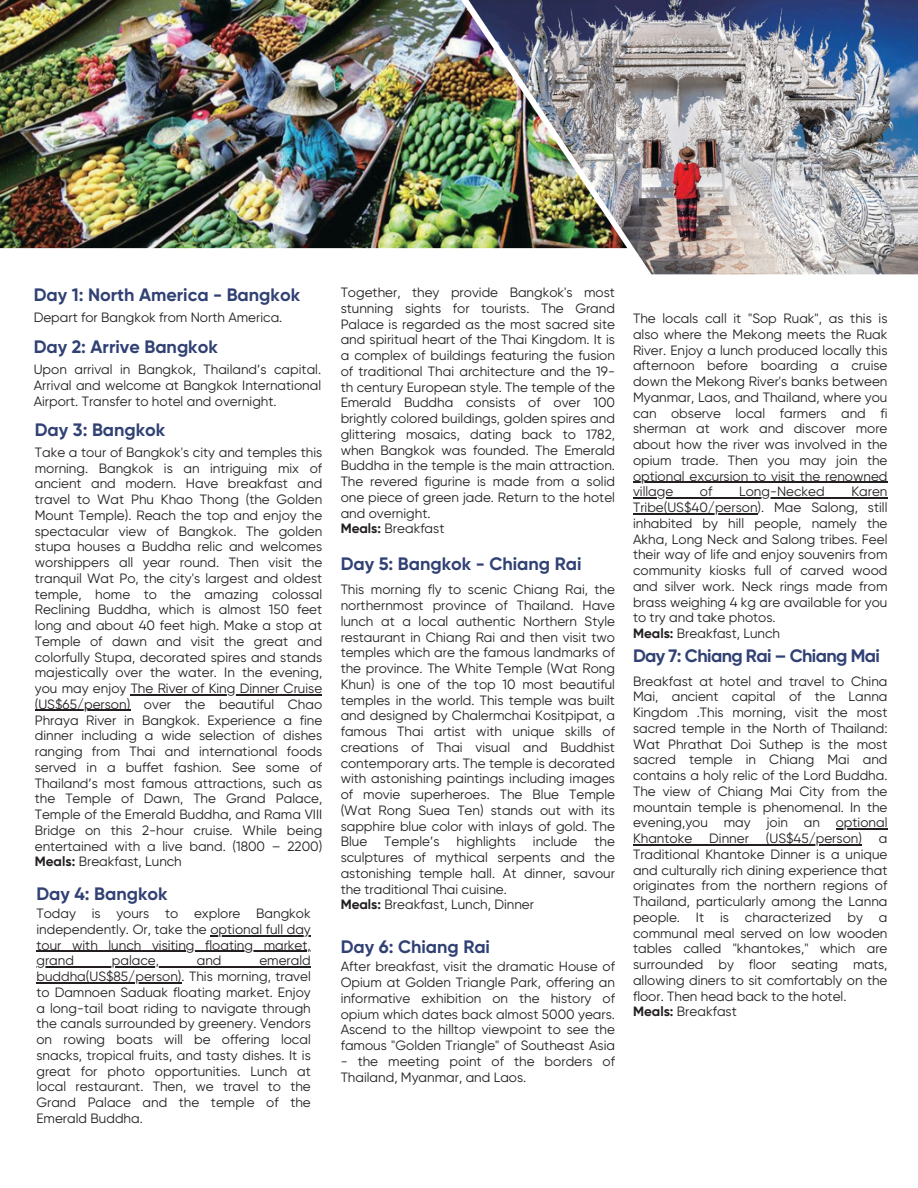
<style>
.page{position:relative;width:918px;height:1188px;background:#fff}
.page>*{position:absolute;margin:0;border:0;box-sizing:border-box;transform-origin:0 0}
.t1{font:700 18px "Gilroy";color:#314174}
.t2{font:700 18px "Gilroy";letter-spacing:-.035em;color:#314174}
.t3{font:13.5px/15.8px "Gilroy";color:#231f20;text-align:justify}
.s1{font-weight:700}
</style>
<div class="page">
<img style="left:468px;top:0;width:450px;height:274px">
<img style="left:0;top:0;width:627px;height:248px">
<hr style="left:131px;top:694px;width:191px;height:1px;background:#231f20">
<hr style="left:35px;top:710px;width:95px;height:1px;background:#231f20">
<hr style="left:210px;top:935px;width:101px;height:1px;background:#231f20">
<hr style="left:36px;top:951px;width:275px;height:1px;background:#231f20">
<hr style="left:36px;top:966px;width:275px;height:2px;background:#231f20">
<hr style="left:36px;top:982px;width:146px;height:1px;background:#231f20">
<hr style="left:633px;top:482px;width:255px;height:1px;background:#231f20">
<hr style="left:633px;top:497px;width:255px;height:2px;background:#231f20">
<hr style="left:633px;top:513px;width:125px;height:1px;background:#231f20">
<hr style="left:836px;top:828px;width:52px;height:2px;background:#231f20">
<hr style="left:633px;top:844px;width:229px;height:1px;background:#231f20">
<p class="t3" style="left:341px;top:285px;width:276px;text-align:left">Together, they provide Bangkok's most stunning sights for tourists. The Grand Palace is regarded as the most sacred site and spiritual heart of the Thai Kingdom. It is a complex of buildings featuring the fusion of traditional Thai architecture and the 19- th century European style. The temple of the Emerald Buddha consists of over 100 brightly colored buildings, golden spires and glittering mosaics, dating back to 1782, when Bangkok was founded. The Emerald Buddha in the temple is the main attraction.<br>The revered figurine is made from a solid one piece of green jade. Return to the hotel and overnight.<br><span class="s1">Meals:</span> Breakfast</p>
<p class="t1" style="left:34px;top:284px;width:268px">Day 1: North America - Bangkok</p>
<h1 class="t3" style="left:34px;top:310px;width:250px">Depart for Bangkok from North America.</h1>
<p class="t1" style="left:34px;top:336px;width:186px">Day 2: Arrive Bangkok</p>
<p class="t3" style="left:34px;top:362px;width:289px">Upon arrival in Bangkok, Thailand’s capital.<br>Arrival and welcome at Bangkok International Airport. Transfer to hotel and overnight.</p>
<h1 class="t1" style="left:35px;top:419px;width:132px">Day 3: Bangkok</h1>
<p class="t3" style="left:35px;top:444px;width:289px">Take a tour of Bangkok's city and temples this morning. Bangkok is an intriguing mix of ancient and modern. Have breakfast and travel to Wat Phu Khao Thong (the Golden Mount Temple). Reach the top and enjoy the spectacular view of Bangkok. The golden stupa houses a Buddha relic and welcomes worshippers all year round. Then visit the tranquil Wat Po, the city's largest and oldest temple, home to the amazing colossal Reclining Buddha, which is almost 150 feet long and about 40 feet high. Make a stop at Temple of dawn and visit the great and colorfully Stupa, decorated spires and stands majestically over the water. In the evening, you may enjoy The River of King Dinner Cruise</p>
<p class="t3" style="left:35px;top:696px;width:289px">(US$65/person) over the beautiful Chao Phraya River in Bangkok. Experience a fine dinner including a wide selection of dishes ranging from Thai and international foods served in a buffet fashion. See some of Thailand’s most famous attractions, such as the Temple of Dawn, The Grand Palace, Temple of the Emerald Buddha, and Rama VIII Bridge on this 2-hour cruise. While being entertained with a live band. (1800 – 2200)<br><span class="s1">Meals:</span> Breakfast, Lunch</p>
<h1 class="t1" style="left:341px;top:553px;width:242px">Day 5: Bangkok - Chiang Rai</h1>
<p class="t3" style="left:341px;top:582px;width:276px">This morning fly to scenic Chiang Rai, the northernmost province of Thailand. Have lunch at a local authentic Northern Style restaurant in Chiang Rai and then visit two temples which are the famous landmarks of the province. The White Temple (Wat Rong Khun) is one of the top 10 most beautiful temples in the world. This temple was built and designed by Chalermchai Kositpipat, a famous Thai artist with unique skills of creations of Thai visual and Buddhist contemporary arts. The temple is decorated with astonishing paintings including images of movie superheroes. The Blue Temple (Wat Rong Suea Ten) stands out with its sapphire blue color with inlays of gold. The Blue</p>
<p class="t3" style="left:384px;top:834px;width:57px">Temple’s</p>
<p class="t3" style="left:457px;top:834px;width:61px">highlights</p>
<p class="t3" style="left:533px;top:834px;width:46px">include</p>
<p class="t3" style="left:341px;top:834px;width:276px;text-indent:254px">the sculptures of mythical serpents and the astonishing temple hall. At dinner, savour</p>
<p class="t3" style="left:341px;top:881px;width:195px">the traditional Thai cuisine.<br><span class="s1">Meals:</span> Breakfast, Lunch, Dinner</p>
<h1 class="t1" style="left:36px;top:883px;width:133px">Day 4: Bangkok</h1>
<p class="t3" style="left:36px;top:906px;width:276px">Today is yours to explore Bangkok independently. Or, take the optional full day</p>
<p class="t3" style="left:36px;top:937px;width:276px">tour with lunch visiting floating market,</p>
<p class="t3" style="left:36px;top:953px;width:39px">grand</p>
<p class="t3" style="left:112px;top:953px;width:49px">palace,</p>
<p class="t3" style="left:197px;top:953px;width:26px">and</p>
<p class="t3" style="left:259px;top:953px;width:53px">emerald</p>
<h1 class="t3" style="left:36px;top:969px;width:276px">buddha(US$85/person). This morning, travel to Damnoen Saduak floating market. Enjoy a long-tail boat riding to navigate through the canals surrounded by greenery. Vendors on rowing boats will be offering local snacks, tropical fruits, and tasty dishes. It is great for photo opportunities. Lunch at local restaurant. Then, we travel to the Grand Palace and the temple of the Emerald Buddha.</h1>
<p class="t3" style="left:341px;top:959px;width:276px">After breakfast, visit the dramatic House of Opium at Golden Triangle Park, offering an informative exhibition on the history of opium which dates back almost 5000 years.<br>Ascend to the hilltop viewpoint to see the famous "Golden Triangle" of Southeast Asia</p>
<p class="t1" style="left:341px;top:936px;width:151px">Day 6: Chiang Rai</p>
<p class="t3" style="left:341px;top:1053px;width:276px">- the meeting point of the borders of<br>Thailand, Myanmar, and Laos.</p>
<p class="t3" style="left:633px;top:311px;width:256px">The locals call it "Sop Ruak", as this is also where the Mekong meets the Ruak River. Enjoy a lunch produced locally this afternoon before boarding a cruise down the Mekong River's banks between Myanmar, Laos, and Thailand, where you can observe local farmers and fi sherman at work and discover more about how the river was involved in the opium trade. Then you may join the optional excursion to visit the renowned village</p>
<p class="t3" style="left:700px;top:484px;width:14px">of</p>
<p class="t3" style="left:739px;top:484px;width:87px">Long-Necked</p>
<p class="t3" style="left:633px;top:484px;width:256px;text-align:left;text-indent:218px">Karen<br>Tribe(US$40/person). Mae Salong, still inhabited by hill people, namely the<br>Akha, Long Neck and Salong tribes. Feel their way of life and enjoy souvenirs from community kiosks full of carved wood and silver work. Neck rings made from brass weighing 4 kg are available for you to try and take photos.<br><span class="s1">Meals:</span> Breakfast, Lunch</p>
<p class="t3" style="left:633px;top:673px;width:256px">Breakfast at hotel and travel to China Mai, ancient capital of the Lanna Kingdom .This morning, visit the most sacred temple in the North of Thailand:<br>Wat Phrathat Doi Suthep is the most sacred temple in Chiang Mai and contains a holy relic of the Lord Buddha.<br>The view of Chiang Mai City from the mountain temple is phenomenal. In the evening,you may join an optional Khantoke</p>
<h1 class="t2" style="left:633px;top:645px;width:248px">Day 7: Chiang Rai – Chiang Mai</h1>
<p class="t3" style="left:709px;top:831px;width:41px">Dinner</p>
<p class="t3" style="left:766px;top:831px;width:98px">(US$45/person)</p>
<p class="t3" style="left:633px;top:831px;width:256px;text-align:left;text-indent:246px">a Traditional Khantoke Dinner is a unique and culturally rich dining experience that originates from the northern regions of Thailand, particularly among the Lanna people. It is characterized by a communal meal served on low wooden tables called "khantokes," which are surrounded by floor seating mats, allowing diners to sit comfortably on the floor. Then head back to the hotel.<br><span class="s1">Meals:</span> Breakfast</p>
</div>
